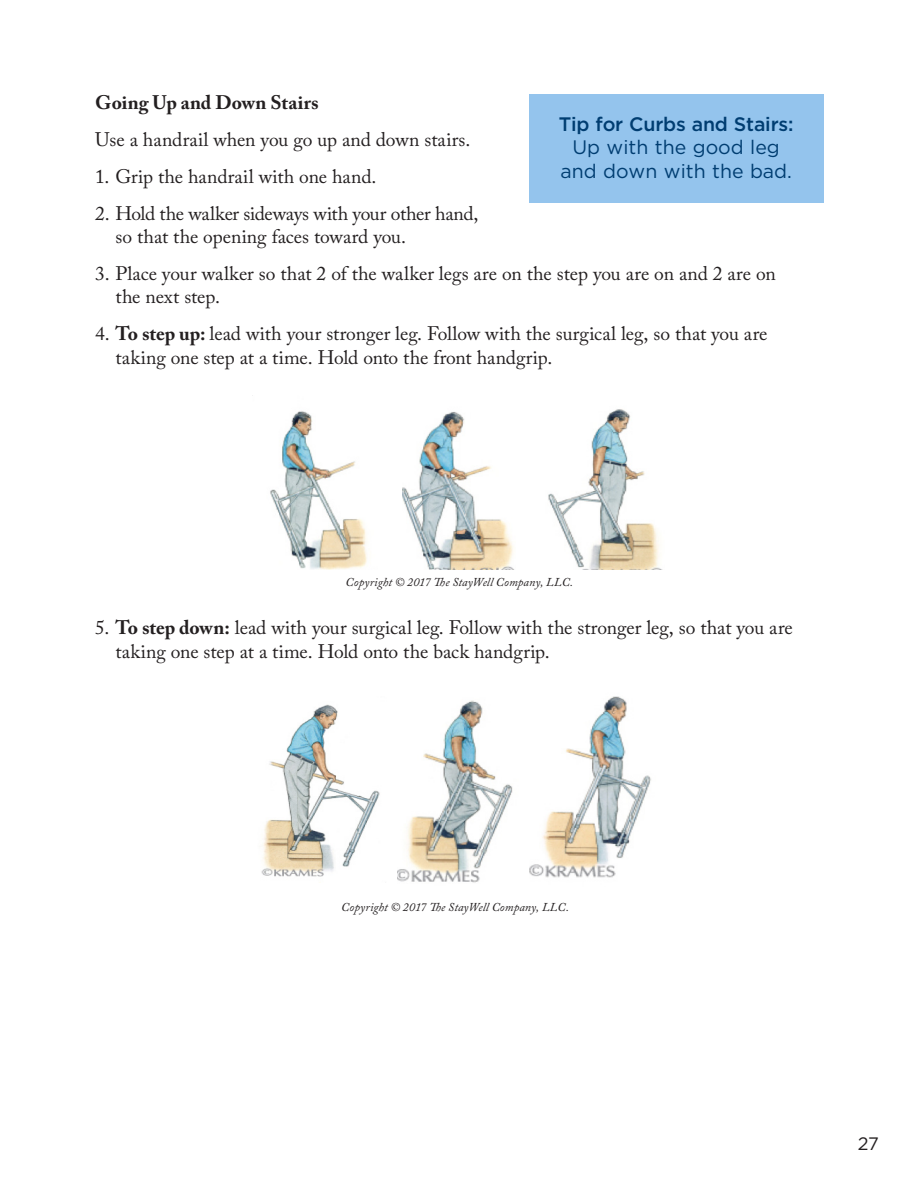
<style>
.page{position:relative;width:918px;height:1188px;background:#fff}
.page>*{position:absolute;margin:0;border:0;box-sizing:border-box;transform-origin:0 0}
.Body{font:19.5px/23.4px "Adobe Caslon Pro";letter-spacing:-.005em;color:#231f20}
.Sub-header{font:19.5px/23.4px "Gotham";color:#003d71;text-align:center}
.Body-2{font:700 19.5px "Adobe Caslon Pro";letter-spacing:.005em;color:#231f20}
.t1{font:18px "Gotham";color:#231f20}
.Captions{font:italic 12px "Adobe Caslon Pro";letter-spacing:.01em;color:#231f20}
.s1{font-weight:700}
.s2{font-weight:500}
</style>
<div class="page">
<img style="left:261px;top:704px;width:119px;height:173px">
<img style="left:398px;top:700px;width:115px;height:183px">
<img style="left:530px;top:696px;width:121px;height:182px">
<div style="left:530px;top:94px;width:294px;height:109px;background:#94c4ed"></div>
<img style="left:270px;top:411px;width:97px;height:159px">
<img style="left:403px;top:412px;width:111px;height:158px">
<img style="left:548px;top:409px;width:115px;height:161px">
<p class="Body-2" style="left:95px;top:91px;width:225px">Going Up and Down Stairs</p>
<p class="Body" style="left:95px;top:127px;width:377px">Use a handrail when you go up and down stairs.</p>
<p class="Body" style="left:95px;top:164px;width:283px">1. Grip the handrail with one hand.</p>
<p class="Body" style="left:116px;top:201px;width:364px;text-indent:-20px">2. Hold the walker sideways with your other hand, so that the opening faces toward you.</p>
<p class="Body" style="left:116px;top:261px;width:662px;text-indent:-20px">3. Place your walker so that 2 of the walker legs are on the step you are on and 2 are on the next step.</p>
<p class="Body" style="left:116px;top:322px;width:654px;text-indent:-20px">4. <span class="s1">To step up:</span> lead with your stronger leg. Follow with the surgical leg, so that you are taking one step at a time. Hold onto the front handgrip.</p>
<p class="Sub-header" style="left:559px;top:112px;width:236px"><span class="s2">Tip for Curbs and Stairs:<br></span>Up with the good leg and down with the bad.</p>
<p class="Captions" style="left:345px;top:575px;width:229px">Copyright © 2017 The StayWell Company, LLC.</p>
<p class="Body" style="left:116px;top:616px;width:679px;text-indent:-20px">5. <span class="s1">To step down:</span> lead with your surgical leg. Follow with the stronger leg, so that you are taking one step at a time. Hold onto the back handgrip.</p>
<p class="Captions" style="left:341px;top:900px;width:229px">Copyright © 2017 The StayWell Company, LLC.</p>
<p class="t1" style="left:858px;top:1132px;width:23px">27</p>
</div>
